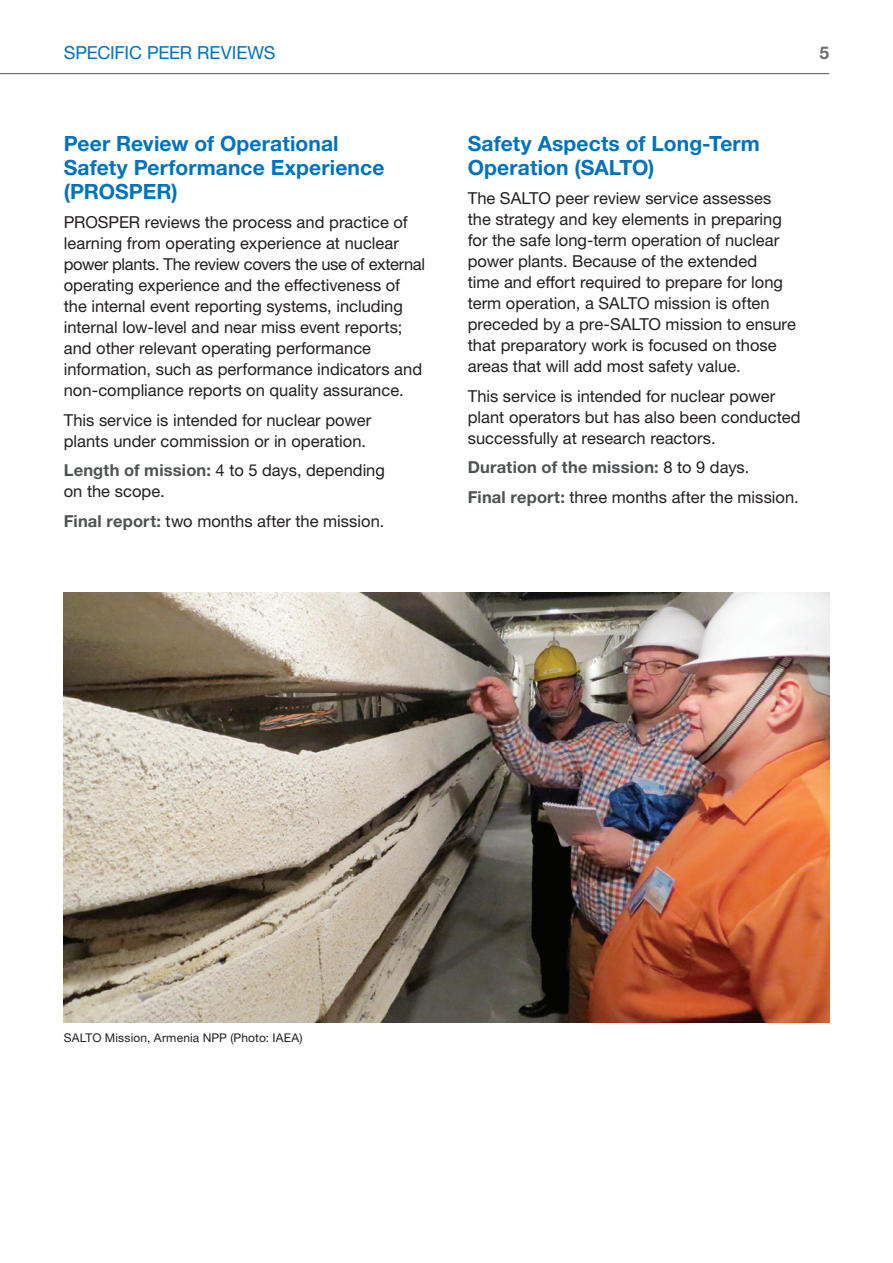
<style>
.page{position:relative;width:893px;height:1263px;background:#fff}
.page>*{position:absolute;margin:0;border:0;box-sizing:border-box;transform-origin:0 0}
.subhead{font:700 21px/24px "Helvetica Neue LTW1 G";letter-spacing:.005em;color:#0072bc}
.subhead-2{font:18px "Helvetica Neue LTW1 G";letter-spacing:-.01em;color:#0072bc}
.t1{font:700 17.55px "Helvetica Neue LTW1 G";color:#6c6d70}
.t2{font:16.5px/21px "Helvetica Neue LTW1 G";color:#231f20}
.t3{font:700 16.5px "Helvetica Neue LTW1 G";letter-spacing:.01em;color:#4f5253}
.t4{font:12px "Helvetica Neue LTW1 G";letter-spacing:.015em;color:#231f20}
.s1{font-weight:700;color:#4f5253}
.s2{font-weight:400;color:#231f20}
</style>
<div class="page">
<hr style="left:0;top:73px;width:829px;height:1px;background:#6c6d70">
<img style="left:64px;top:592px;width:765px;height:431px">
<p class="subhead-2" style="left:64px;top:42px;width:213px">SPECIFIC PEER REVIEWS</p>
<p class="t1" style="left:819px;top:42px;width:11px">5</p>
<p class="subhead" style="left:64px;top:131px;width:322px">Peer Review of Operational<br>Safety Performance Experience (PROSPER)</p>
<p class="t2" style="left:64px;top:212px;width:363px">PROSPER reviews the process and practice of learning from operating experience at nuclear power plants. The review covers the use of external operating experience and the effectiveness of the internal event reporting systems, including internal low-level and near miss event reports; and other relevant operating performance information, such as performance indicators and non-compliance reports on quality assurance.</p>
<p class="t2" style="left:64px;top:409px;width:309px">This service is intended for nuclear power plants under commission or in operation.</p>
<p class="t2" style="left:64px;top:460px;width:323px"><span class="s1">Length of mission:</span> 4 to 5 days, depending on the scope.</p>
<p class="t2" style="left:64px;top:510px;width:322px"><span class="s1">Final report:</span> two months after the mission.</p>
<p class="subhead" style="left:468px;top:131px;width:294px">Safety Aspects of Long-Term<br>Operation (SALTO)</p>
<p class="t2" style="left:468px;top:188px;width:330px">The SALTO peer review service assesses the strategy and key elements in preparing for the safe long-term operation of nuclear power plants. Because of the extended<br>time and effort required to prepare for long term operation, a SALTO mission is often preceded by a pre-SALTO mission to ensure that preparatory work is focused on those areas that will add most safety value.</p>
<p class="t2" style="left:468px;top:385px;width:334px">This service is intended for nuclear power plant operators but has also been conducted successfully at research reactors.</p>
<p class="t3" style="left:468px;top:457px;width:283px">Duration of the mission: <span class="s2">8 to 9 days.</span></p>
<p class="t2" style="left:468px;top:486px;width:332px"><span class="s1">Final report:</span> three months after the mission.</p>
<p class="t4" style="left:64px;top:1030px;width:240px">SALTO Mission, Armenia NPP (Photo: IAEA)</p>
</div>
